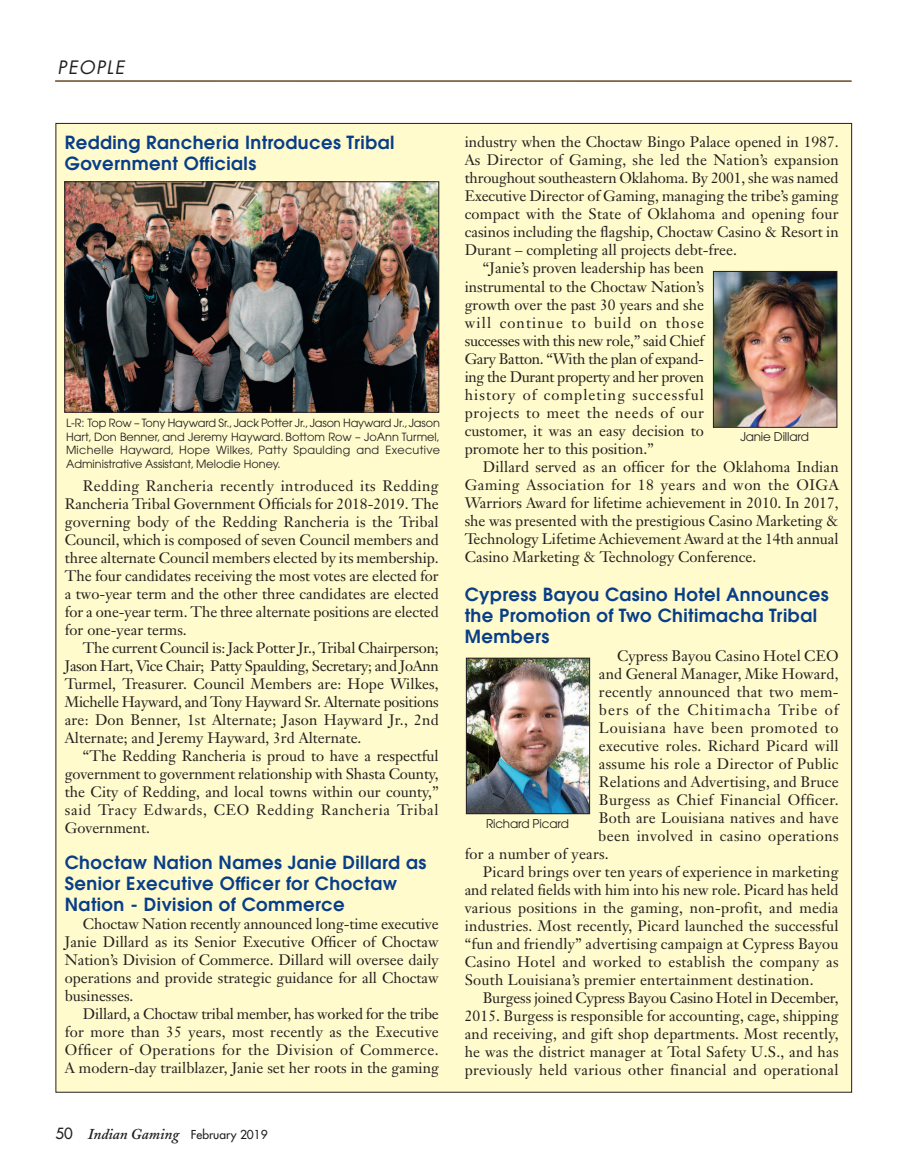
<style>
.page{position:relative;width:905px;height:1175px;background:#fff}
.page>*{position:absolute;margin:0;border:0;box-sizing:border-box;transform-origin:0 0}
.t1{font:600 18px/21px "Avant Garde";letter-spacing:.025em;color:#083e89}
.t2{font:italic 18px "Futura";letter-spacing:.08em;color:#231f20}
.t3{font:15px/18px "Janson Text";letter-spacing:.01em;color:#231f20;text-align:justify}
.t4{font:15px "Janson Text";letter-spacing:-.02em;color:#231f20}
.t5{font:15px "Janson Text";letter-spacing:.07em;color:#231f20}
.t6{font:15px "Janson Text";letter-spacing:.045em;color:#231f20}
.t7{font:15px "Janson Text";letter-spacing:-.015em;color:#231f20}
.t8{font:15px "Janson Text";letter-spacing:-.01em;color:#231f20}
.t9{font:15px "Janson Text";letter-spacing:.04em;color:#231f20}
.t10{font:15px "Janson Text";letter-spacing:.03em;color:#231f20}
.t11{font:italic 600 15px "Adobe Caslon";color:#231f20}
.t12{font:15px "Janson Text";letter-spacing:.075em;color:#231f20}
.t13{font:12px "Avant Garde";letter-spacing:-.015em;color:#231f20}
.t14{font:11.25px/13.5px "Avant Garde";color:#231f20;text-align:justify}
.s1{font-family:"Futura";font-weight:400;font-style:normal}
.s2{font-family:"Futura";font-weight:400;font-style:normal;font-size:12px}
</style>
<div class="page">
<div style="left:56px;top:124px;width:795px;height:967px;background:#fffbcc"></div>
<hr style="left:55px;top:80px;width:796px;height:2px;background:#684920">
<img style="left:715px;top:273px;width:120px;height:153px">
<div style="left:713px;top:271px;width:124px;height:157px;border:1px solid #231f20"></div>
<img style="left:67px;top:184px;width:370px;height:226px">
<div style="left:65px;top:182px;width:374px;height:230px;border:1px solid #231f20"></div>
<img style="left:468px;top:659px;width:120px;height:153px">
<div style="left:466px;top:657px;width:124px;height:157px;border:1px solid #231f20"></div>
<p class="t2" style="left:58px;top:59px;width:68px">PEOPLE</p>
<p class="t1" style="left:65px;top:134px;width:331px">Redding Rancheria Introduces Tribal<br>Government Officials</p>
<p class="t14" style="left:66px;top:417px;width:375px">L-R: Top Row – Tony Hayward Sr.,Jack Potter Jr.,Jason Hayward Jr.,Jason Hart, Don Benner, and Jeremy Hayward. Bottom Row – JoAnn Turmel, Michelle Hayward, Hope Wilkes, Patty Spaulding and Executive Administrative Assistant, Melodie Honey.</p>
<p class="t3" style="left:65px;top:478px;width:375px;text-indent:18px">Redding Rancheria recently introduced its Redding Rancheria Tribal Government Officials for 2018-2019. The governing body of the Redding Rancheria is the Tribal Council, which is composed of seven Council members and three alternate Council members elected by its membership.<br>The four candidates receiving the most votes are elected for a two-year term and the other three candidates are elected for a one-year term. The three alternate positions are elected for one-year terms.</p>
<p class="t3" style="left:65px;top:640px;width:375px;text-indent:18px">The current Council is: Jack Potter Jr., Tribal Chairperson; Jason Hart, Vice Chair; Patty Spaulding, Secretary; and JoAnn Turmel, Treasurer. Council Members are: Hope Wilkes, Michelle Hayward, and Tony Hayward Sr. Alternate positions are: Don Benner, 1st Alternate; Jason Hayward Jr., 2nd Alternate; and Jeremy Hayward, 3rd Alternate.</p>
<p class="t3" style="left:65px;top:748px;width:375px;text-indent:18px">“The Redding Rancheria is proud to have a respectful government to government relationship with Shasta County, the City of Redding, and local towns within our county,” said Tracy Edwards, CEO Redding Rancheria Tribal Government.</p>
<p class="t1" style="left:65px;top:853px;width:363px">Choctaw Nation Names Janie Dillard as<br>Senior Executive Officer for Choctaw<br>Nation - Division of Commerce</p>
<p class="t3" style="left:65px;top:916px;width:375px;text-indent:18px">Choctaw Nation recently announced long-time executive Janie Dillard as its Senior Executive Officer of Choctaw Nation’s Division of Commerce. Dillard will oversee daily operations and provide strategic guidance for all Choctaw businesses.</p>
<p class="t3" style="left:65px;top:1006px;width:375px;text-indent:18px">Dillard, a Choctaw tribal member, has worked for the tribe for more than 35 years, most recently as the Executive Officer of Operations for the Division of Commerce.<br>A modern-day trailblazer, Janie set her roots in the gaming</p>
<p class="t11" style="left:55px;top:1129px;width:214px"><span class="s1">50</span> Indian Gaming <span class="s2">February 2019</span></p>
<p class="t3" style="left:465px;top:135px;width:375px">industry when the Choctaw Bingo Palace opened in 1987.</p>
<p class="t3" style="left:465px;top:153px;width:375px">As Director of Gaming, she led the Nation’s expansion</p>
<p class="t7" style="left:465px;top:172px;width:375px">throughout southeastern Oklahoma. By 2001, she was named</p>
<p class="t3" style="left:465px;top:189px;width:375px">Executive Director of Gaming, managing the tribe’s gaming</p>
<p class="t3" style="left:465px;top:207px;width:375px">compact with the State of Oklahoma and opening four</p>
<p class="t3" style="left:465px;top:225px;width:375px">casinos including the flagship, Choctaw Casino &amp; Resort in</p>
<p class="t3" style="left:465px;top:243px;width:274px">Durant – completing all projects debt-free.</p>
<p class="t3" style="left:483px;top:261px;width:223px">“Janie’s proven leadership has been</p>
<p class="t3" style="left:465px;top:279px;width:241px">instrumental to the Choctaw Nation’s</p>
<p class="t3" style="left:465px;top:297px;width:241px">growth over the past 30 years and she</p>
<p class="t12" style="left:465px;top:316px;width:241px">will continue to build on those</p>
<p class="t4" style="left:465px;top:334px;width:241px">successes with this new role,” said Chief</p>
<p class="t4" style="left:465px;top:352px;width:241px">Gary Batton. “With the plan of expand-</p>
<p class="t4" style="left:465px;top:370px;width:241px">ing the Durant property and her proven</p>
<p class="t5" style="left:465px;top:388px;width:241px">history of completing successful</p>
<p class="t6" style="left:465px;top:406px;width:241px">projects to meet the needs of our</p>
<p class="t3" style="left:465px;top:423px;width:241px">customer, it was an easy decision to</p>
<p class="t3" style="left:465px;top:441px;width:191px">promote her to this position.”</p>
<p class="t3" style="left:483px;top:459px;width:357px">Dillard served as an officer for the Oklahoma Indian</p>
<p class="t9" style="left:465px;top:478px;width:375px">Gaming Association for 18 years and won the OIGA</p>
<p class="t3" style="left:465px;top:495px;width:375px">Warriors Award for lifetime achievement in 2010. In 2017,</p>
<p class="t3" style="left:465px;top:513px;width:375px">she was presented with the prestigious Casino Marketing &amp;</p>
<p class="t3" style="left:465px;top:531px;width:375px">Technology Lifetime Achievement Award at the 14th annual</p>
<p class="t3" style="left:465px;top:549px;width:293px">Casino Marketing &amp; Technology Conference.</p>
<p class="t1" style="left:464px;top:585px;width:365px">Cypress Bayou Casino Hotel Announces the Promotion of Two Chitimacha Tribal<br>Members</p>
<p class="t3" style="left:617px;top:648px;width:223px">Cypress Bayou Casino Hotel CEO</p>
<p class="t3" style="left:599px;top:666px;width:241px">and General Manager, Mike Howard,</p>
<p class="t3" style="left:599px;top:684px;width:241px">recently announced that two mem-</p>
<p class="t5" style="left:599px;top:703px;width:241px">bers of the Chitimacha Tribe of</p>
<p class="t6" style="left:599px;top:721px;width:241px">Louisiana have been promoted to</p>
<p class="t3" style="left:599px;top:738px;width:241px">executive roles. Richard Picard will</p>
<p class="t3" style="left:599px;top:756px;width:241px">assume his role a Director of Public</p>
<p class="t3" style="left:599px;top:774px;width:241px">Relations and Advertising, and Bruce</p>
<p class="t3" style="left:599px;top:792px;width:241px">Burgess as Chief Financial Officer.</p>
<p class="t3" style="left:599px;top:810px;width:241px">Both are Louisiana natives and have</p>
<p class="t10" style="left:598px;top:829px;width:242px">been involved in casino operations</p>
<p class="t3" style="left:464px;top:846px;width:146px">for a number of years.</p>
<p class="t3" style="left:482px;top:864px;width:357px">Picard brings over ten years of experience in marketing</p>
<p class="t3" style="left:464px;top:882px;width:375px">and related fields with him into his new role. Picard has held</p>
<p class="t3" style="left:464px;top:900px;width:375px">various positions in the gaming, non-profit, and media</p>
<p class="t3" style="left:464px;top:918px;width:375px">industries. Most recently, Picard launched the successful</p>
<p class="t3" style="left:464px;top:936px;width:375px">“fun and friendly” advertising campaign at Cypress Bayou</p>
<p class="t3" style="left:464px;top:954px;width:375px">Casino Hotel and worked to establish the company as</p>
<p class="t3" style="left:464px;top:972px;width:350px">South Louisiana’s premier entertainment destination.</p>
<p class="t8" style="left:482px;top:991px;width:357px">Burgess joined Cypress Bayou Casino Hotel in December,</p>
<p class="t3" style="left:464px;top:1008px;width:375px">2015. Burgess is responsible for accounting, cage, shipping</p>
<p class="t3" style="left:464px;top:1026px;width:375px">and receiving, and gift shop departments. Most recently,</p>
<p class="t3" style="left:464px;top:1044px;width:375px">he was the district manager at Total Safety U.S., and has</p>
<p class="t3" style="left:464px;top:1062px;width:375px">previously held various other financial and operational</p>
<p class="t13" style="left:740px;top:432px;width:70px">Janie Dillard</p>
<p class="t13" style="left:486px;top:818px;width:84px">Richard Picard</p>
</div>
